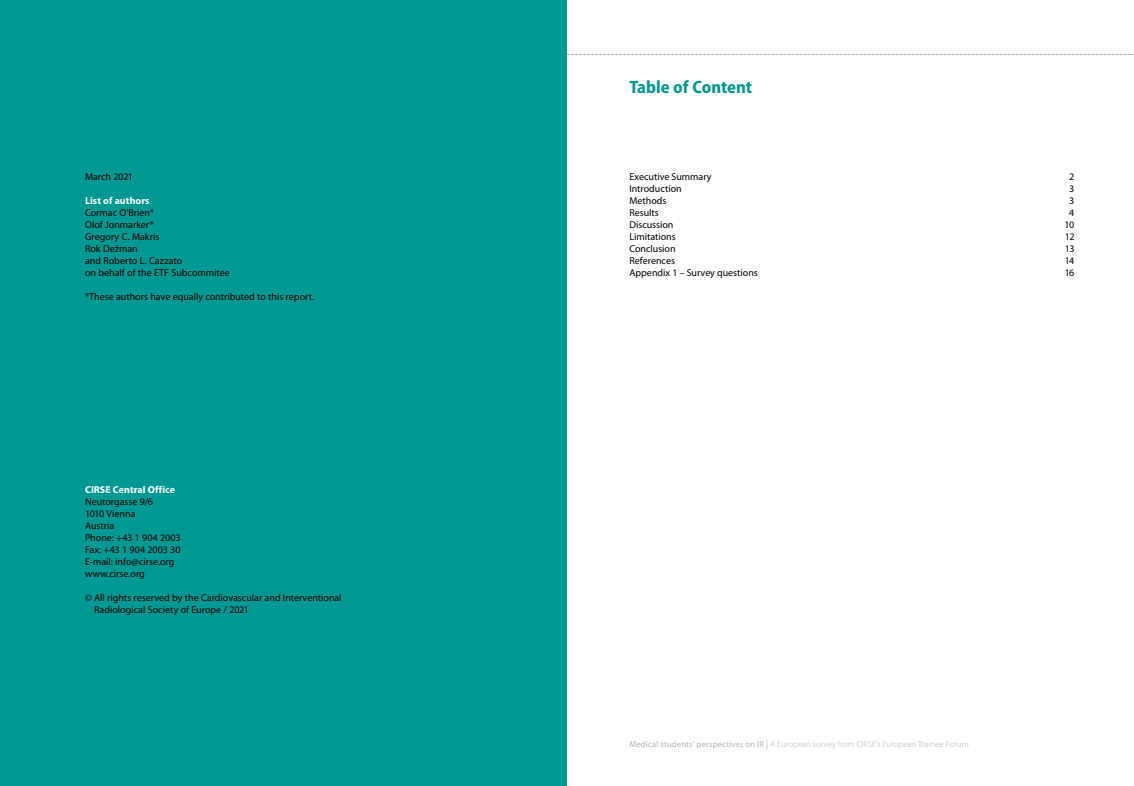
<style>
.page{position:relative;width:1134px;height:786px;background:#fff}
.page>*{position:absolute;margin:0;border:0;box-sizing:border-box;transform-origin:0 0}
.t1{font:700 semi-condensed 18px "Myriad Pro";letter-spacing:-.005em;color:#009892}
.t2{font:10px/12px "Myriad Pro";color:#000}
.t3{font:700 10px "Myriad Pro";letter-spacing:.005em;color:#fff}
.t4{font:300 8.6px "Myriad Pro";letter-spacing:.01em;color:#b4b4b4}
.s1{font-weight:400}
</style>
<div class="page">
<svg style="left:567px;top:54px;width:567px;height:1px"></svg>
<div style="left:0;top:0;width:567px;height:785px;background:#009892"></div>
<p class="t2" style="left:85px;top:171px;width:50px">March 2021</p>
<p class="t3" style="left:85px;top:195px;width:66px">List of authors</p>
<p class="t2" style="left:85px;top:207px;width:146px">Cormac O’Brien*<br>Olof Jonmarker*<br>Gregory C. Makris<br>Rok Dežman<br>and Roberto L. Cazzato<br>on behalf of the ETF Subcommitee</p>
<p class="t2" style="left:85px;top:291px;width:231px">*These authors have equally contributed to this report.</p>
<p class="t3" style="left:85px;top:483px;width:92px">CIRSE Central Office</p>
<p class="t2" style="left:85px;top:495px;width:97px">Neutorgasse 9/6<br>1010 Vienna<br>Austria<br>Phone: +43 1 904 2003<br>Fax: +43 1 904 2003 30<br>E-mail: info@cirse.org www.cirse.org</p>
<p class="t2" style="left:94px;top:591px;width:249px;text-indent:-9px">© All rights reserved by the Cardiovascular and Interventional<br>Radiological Society of Europe / 2021</p>
<h1 class="t1" style="left:629px;top:77px;width:124px">Table of Content</h1>
<p class="t2" style="left:629px;top:171px;width:84px">Executive Summary</p>
<p class="t2" style="left:1069px;top:171px;width:7px">2</p>
<p class="t2" style="left:629px;top:183px;width:54px">Introduction</p>
<p class="t2" style="left:1069px;top:183px;width:7px">3</p>
<p class="t2" style="left:629px;top:195px;width:39px">Methods</p>
<p class="t2" style="left:1069px;top:195px;width:7px">3</p>
<p class="t2" style="left:629px;top:207px;width:31px">Results</p>
<p class="t2" style="left:1069px;top:207px;width:7px">4</p>
<p class="t2" style="left:629px;top:219px;width:46px">Discussion</p>
<p class="t2" style="left:1065px;top:219px;width:11px">10</p>
<p class="t2" style="left:629px;top:231px;width:48px">Limitations</p>
<p class="t2" style="left:1065px;top:231px;width:11px">12</p>
<p class="t2" style="left:629px;top:243px;width:48px">Conclusion</p>
<p class="t2" style="left:1065px;top:243px;width:11px">13</p>
<p class="t2" style="left:629px;top:255px;width:47px">References</p>
<p class="t2" style="left:1065px;top:255px;width:11px">14</p>
<p class="t2" style="left:629px;top:267px;width:130px">Appendix 1 – Survey questions</p>
<p class="t2" style="left:1065px;top:267px;width:11px">16</p>
<p class="t4" style="left:629px;top:739px;width:341px"><span class="s1">Medical students’ perspectives on IR |</span> A European survey from CIRSE’s European Trainee Forum</p>
</div>
